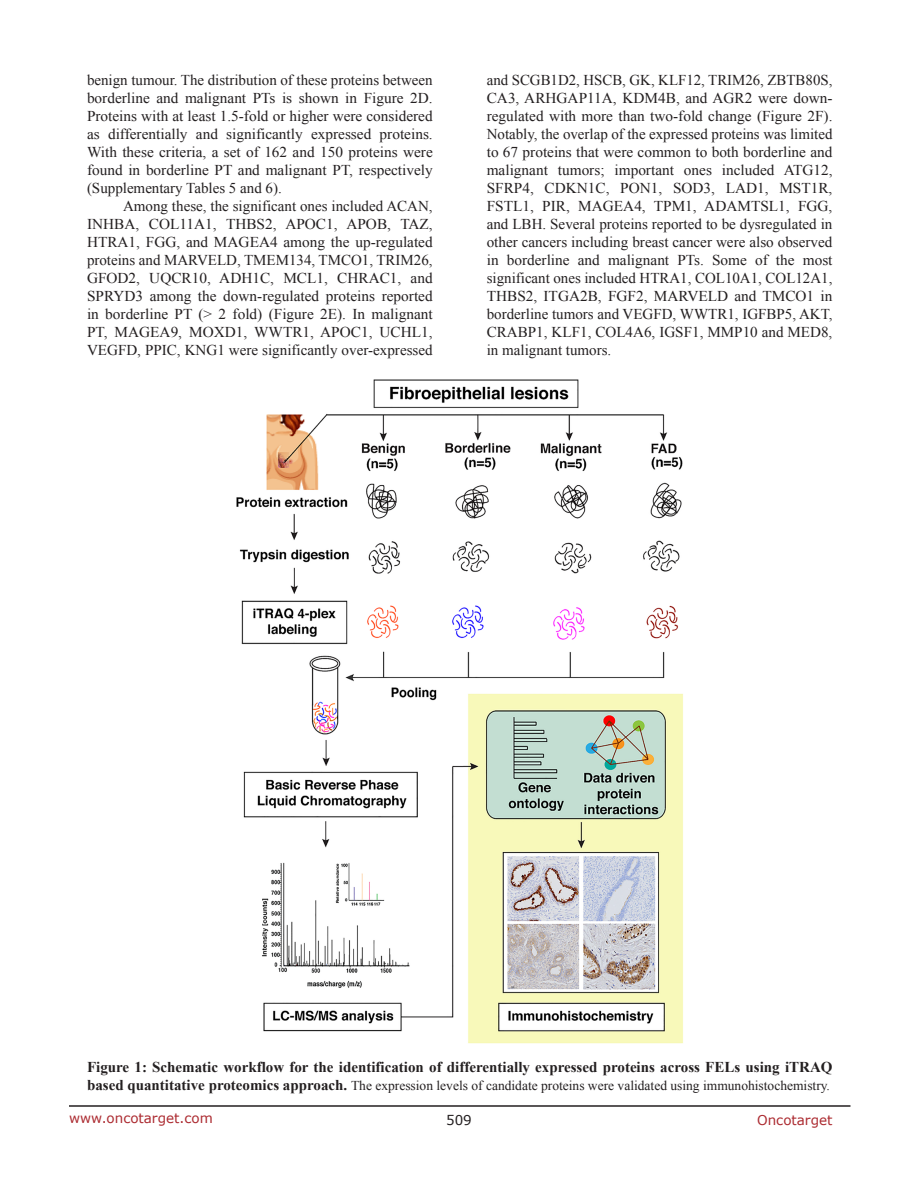
<style>
.page{position:relative;width:918px;height:1188px;background:#fff}
.page>*{position:absolute;margin:0;border:0;box-sizing:border-box;transform-origin:0 0}
.BodyText{font:15px/18px "Times New Roman";color:#231f20;text-align:justify}
.FigureText{font:700 15px "Times New Roman";color:#231f20}
.FigureText-2{font:13.5px "Times New Roman";color:#231f20}
.t1{font:13.5px "Verdana";color:#ac2b31}
.t2{font:13.5px "Verdana";color:#231f20}
.s1{font-weight:700;font-size:15px}
</style>
<div class="page">
<hr style="left:69px;top:1105px;width:781px;height:2px;background:#231f20">
<img style="left:236px;top:379px;width:447px;height:665px">
<p class="BodyText" style="left:87px;top:71px;width:347px">benign tumour. The distribution of these proteins between borderline and malignant PTs is shown in Figure 2D.<br>Proteins with at least 1.5-fold or higher were considered as differentially and significantly expressed proteins.<br>With these criteria, a set of 162 and 150 proteins were found in borderline PT and malignant PT, respectively (Supplementary Tables 5 and 6).</p>
<p class="BodyText" style="left:87px;top:197px;width:347px;text-indent:36px">Among these, the significant ones included ACAN, INHBA, COL11A1, THBS2, APOC1, APOB, TAZ, HTRA1, FGG, and MAGEA4 among the up-regulated proteins and MARVELD, TMEM134, TMCO1, TRIM26, GFOD2, UQCR10, ADH1C, MCL1, CHRAC1, and SPRYD3 among the down-regulated proteins reported in borderline PT (&gt; 2 fold) (Figure 2E). In malignant PT, MAGEA9, MOXD1, WWTR1, APOC1, UCHL1, VEGFD, PPIC, KNG1 were significantly over-expressed</p>
<p class="BodyText" style="left:487px;top:71px;width:347px">and SCGB1D2, HSCB, GK, KLF12, TRIM26, ZBTB80S, CA3, ARHGAP11A, KDM4B, and AGR2 were down&shy;regulated with more than two-fold change (Figure 2F).<br>Notably, the overlap of the expressed proteins was limited to 67 proteins that were common to both borderline and malignant tumors; important ones included ATG12, SFRP4, CDKN1C, PON1, SOD3, LAD1, MST1R, FSTL1, PIR, MAGEA4, TPM1, ADAMTSL1, FGG, and LBH. Several proteins reported to be dysregulated in other cancers including breast cancer were also observed in borderline and malignant PTs. Some of the most significant ones included HTRA1, COL10A1, COL12A1, THBS2, ITGA2B, FGF2, MARVELD and TMCO1 in borderline tumors and VEGFD, WWTR1, IGFBP5, AKT, CRABP1, KLF1, COL4A6, IGSF1, MMP10 and MED8, in malignant tumors.</p>
<p class="FigureText" style="left:87px;top:1056px;width:747px">Figure 1: Schematic workflow for the identification of differentially expressed proteins across FELs using iTRAQ</p>
<p class="FigureText-2" style="left:87px;top:1076px;width:745px"><span class="s1">based quantitative proteomics approach.</span> The expression levels of candidate proteins were validated using immunohistochemistry.</p>
<p class="t1" style="left:69px;top:1109px;width:145px">www.oncotarget.com</p>
<p class="t2" style="left:446px;top:1111px;width:27px">509</p>
<p class="t1" style="left:757px;top:1111px;width:77px">Oncotarget</p>
</div>
